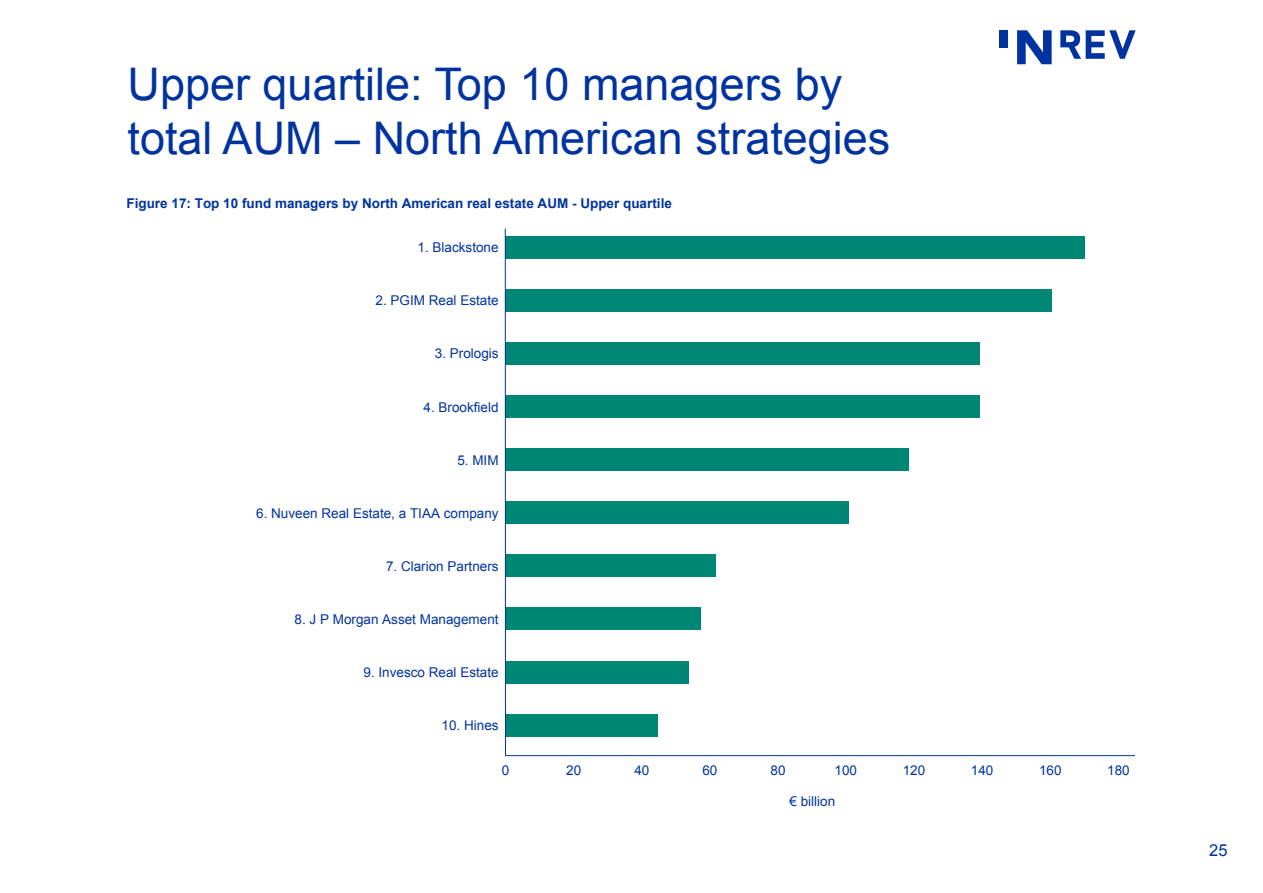
<style>
.page{position:relative;width:1263px;height:893px;background:#fff}
.page>*{position:absolute;margin:0;border:0;box-sizing:border-box;transform-origin:0 0}
.t1{font:45px/54px "Arial";color:#0033a0}
.t2{font:16.5px "Arial";color:#0033a0}
.t3{font:13.5px "Arial";color:#0033a0}
.t4{font:700 13.5px "Arial";color:#0033a0}
</style>
<div class="page">
<svg style="left:999px;top:30px;width:137px;height:35px"></svg>
<hr style="left:505px;top:755px;width:630px;height:1px;background:#0033a0">
<div style="left:505px;top:236px;width:580px;height:23px;background:#008675"></div>
<div style="left:505px;top:289px;width:547px;height:23px;background:#008675"></div>
<div style="left:505px;top:342px;width:475px;height:23px;background:#008675"></div>
<div style="left:505px;top:395px;width:475px;height:23px;background:#008675"></div>
<div style="left:505px;top:448px;width:404px;height:23px;background:#008675"></div>
<div style="left:505px;top:501px;width:344px;height:23px;background:#008675"></div>
<div style="left:505px;top:555px;width:211px;height:22px;background:#008675"></div>
<div style="left:505px;top:608px;width:196px;height:22px;background:#008675"></div>
<div style="left:505px;top:661px;width:184px;height:22px;background:#008675"></div>
<div style="left:505px;top:714px;width:153px;height:22px;background:#008675"></div>
<hr style="left:505px;top:229px;width:1px;height:527px;background:#0033a0">
<h1 class="t1" style="left:128px;top:57px;width:764px">Upper quartile: Top 10 managers by total AUM – North American strategies</h1>
<p class="t4" style="left:126px;top:194px;width:547px">Figure 17: Top 10 fund managers by North American real estate AUM - Upper quartile</p>
<p class="t3" style="left:418px;top:239px;width:83px">1. Blackstone</p>
<p class="t3" style="left:376px;top:292px;width:125px">2. PGIM Real Estate</p>
<p class="t3" style="left:435px;top:345px;width:65px">3. Prologis</p>
<p class="t3" style="left:424px;top:398px;width:77px">4. Brookfield</p>
<p class="t3" style="left:457px;top:451px;width:43px">5. MIM</p>
<p class="t3" style="left:256px;top:504px;width:244px">6. Nuveen Real Estate, a TIAA company</p>
<p class="t3" style="left:386px;top:557px;width:114px">7. Clarion Partners</p>
<p class="t3" style="left:294px;top:610px;width:206px">8. J P Morgan Asset Management</p>
<p class="t3" style="left:363px;top:663px;width:137px">9. Invesco Real Estate</p>
<p class="t3" style="left:442px;top:716px;width:59px">10. Hines</p>
<p class="t3" style="left:502px;top:762px;width:9px">0</p>
<p class="t3" style="left:566px;top:762px;width:17px">20</p>
<p class="t3" style="left:634px;top:762px;width:17px">40</p>
<p class="t3" style="left:702px;top:762px;width:17px">60</p>
<p class="t3" style="left:771px;top:762px;width:17px">80</p>
<p class="t3" style="left:834px;top:762px;width:24px">100</p>
<p class="t3" style="left:903px;top:762px;width:24px">120</p>
<p class="t3" style="left:971px;top:762px;width:24px">140</p>
<p class="t3" style="left:1039px;top:762px;width:24px">160</p>
<p class="t3" style="left:1107px;top:762px;width:24px">180</p>
<p class="t3" style="left:789px;top:793px;width:47px">€ billion</p>
<p class="t2" style="left:1209px;top:839px;width:20px">25</p>
</div>
